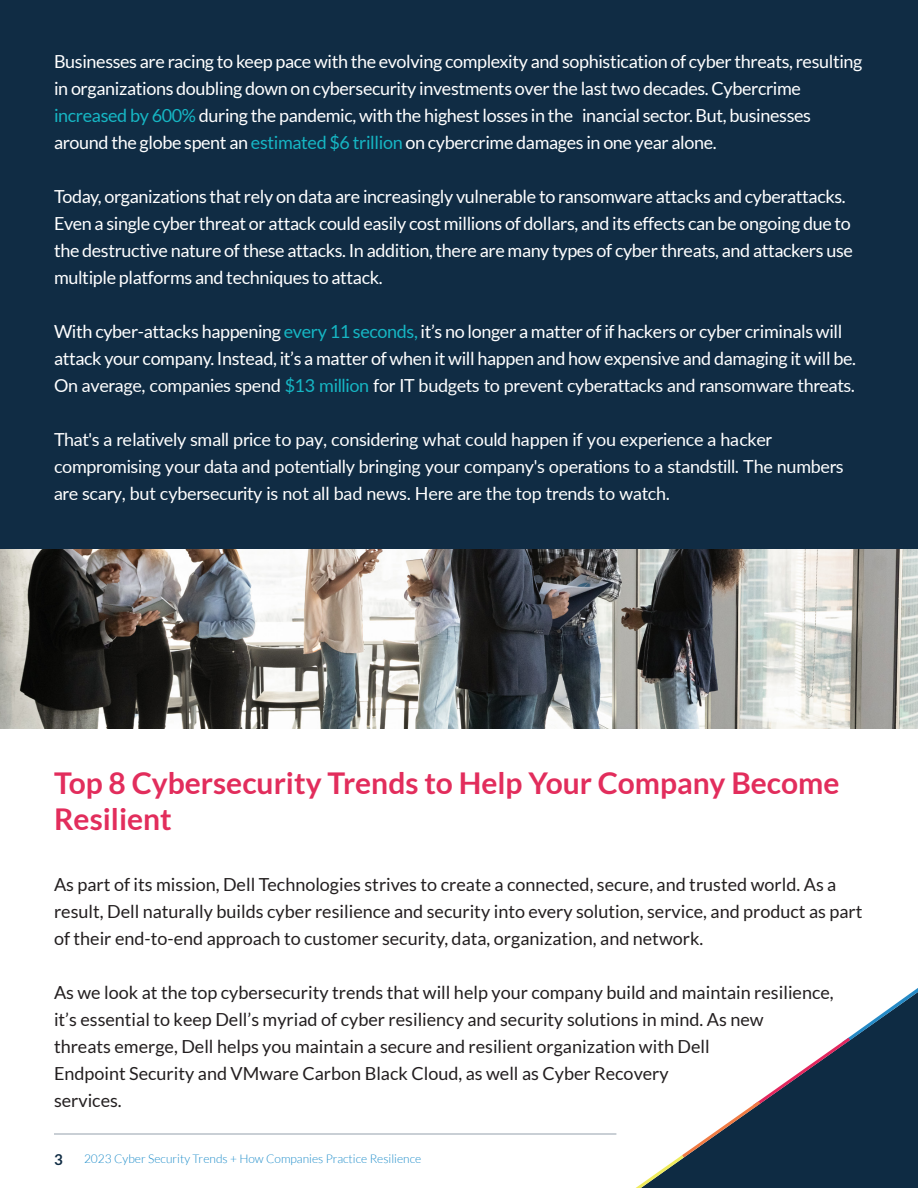
<style>
.page{position:relative;width:918px;height:1188px;background:#fff}
.page>*{position:absolute;margin:0;border:0;box-sizing:border-box;transform-origin:0 0}
.Text{font:700 30px/36px "Lato";color:#e22d5c}
.Text-2{font:18px/27px "Lato";letter-spacing:-.02em;color:#fff}
.Text-3{font:18px/27px "Lato";color:#231f20}
.t1{font:700 15px "Lato";color:#102c44}
.t2{font:300 12px "Lato";color:#1f8dca}
.s1{color:#16b6c4}
</style>
<div class="page">
<div style="left:0;top:0;width:918px;height:554px;background:#102c44"></div>
<img style="left:0;top:549px;width:918px;height:180px">
<svg style="left:616px;top:988px;width:302px;height:200px"></svg>
<hr style="left:54px;top:1133px;width:562px;height:2px;background:#102c44">
<p class="Text-2" style="left:54px;top:48px;width:810px">Businesses are racing to keep pace with the evolving complexity and sophistication of cyber threats, resulting in organizations doubling down on cybersecurity investments over the last two decades. Cybercrime <span class="s1">increased by 600%</span> during the pandemic, with the highest losses in the inancial sector. But, businesses around the globe spent an <span class="s1">estimated $6 trillion</span> on cybercrime damages in one year alone.</p>
<p class="Text-2" style="left:54px;top:183px;width:800px">Today, organizations that rely on data are increasingly vulnerable to ransomware attacks and cyberattacks.<br>Even a single cyber threat or attack could easily cost millions of dollars, and its effects can be ongoing due to the destructive nature of these attacks. In addition, there are many types of cyber threats, and attackers use multiple platforms and techniques to attack.</p>
<p class="Text-2" style="left:54px;top:318px;width:803px">With cyber-attacks happening <span class="s1">every 11 seconds,</span> it’s no longer a matter of if hackers or cyber criminals will attack your company. Instead, it’s a matter of when it will happen and how expensive and damaging it will be.<br>On average, companies spend <span class="s1">$13 million</span> for IT budgets to prevent cyberattacks and ransomware threats.</p>
<p class="Text-2" style="left:54px;top:426px;width:791px">That's a relatively small price to pay, considering what could happen if you experience a hacker compromising your data and potentially bringing your company's operations to a standstill. The numbers are scary, but cybersecurity is not all bad news. Here are the top trends to watch.</p>
<p class="Text" style="left:54px;top:764px;width:787px">Top 8 Cybersecurity Trends to Help Your Company Become<br>Resilient</p>
<p class="Text-3" style="left:54px;top:870px;width:810px">As part of its mission, Dell Technologies strives to create a connected, secure, and trusted world. As a result, Dell naturally builds cyber resilience and security into every solution, service, and product as part of their end-to-end approach to customer security, data, organization, and network.</p>
<p class="Text-3" style="left:54px;top:978px;width:781px">As we look at the top cybersecurity trends that will help your company build and maintain resilience, it’s essential to keep Dell’s myriad of cyber resiliency and security solutions in mind. As new<br>threats emerge, Dell helps you maintain a secure and resilient organization with Dell<br>Endpoint Security and VMware Carbon Black Cloud, as well as Cyber Recovery<br>services.</p>
<p class="t1" style="left:54px;top:1151px;width:10px">3</p>
<p class="t2" style="left:84px;top:1153px;width:339px">2023 Cyber Security Trends + How Companies Practice Resilience</p>
</div>
